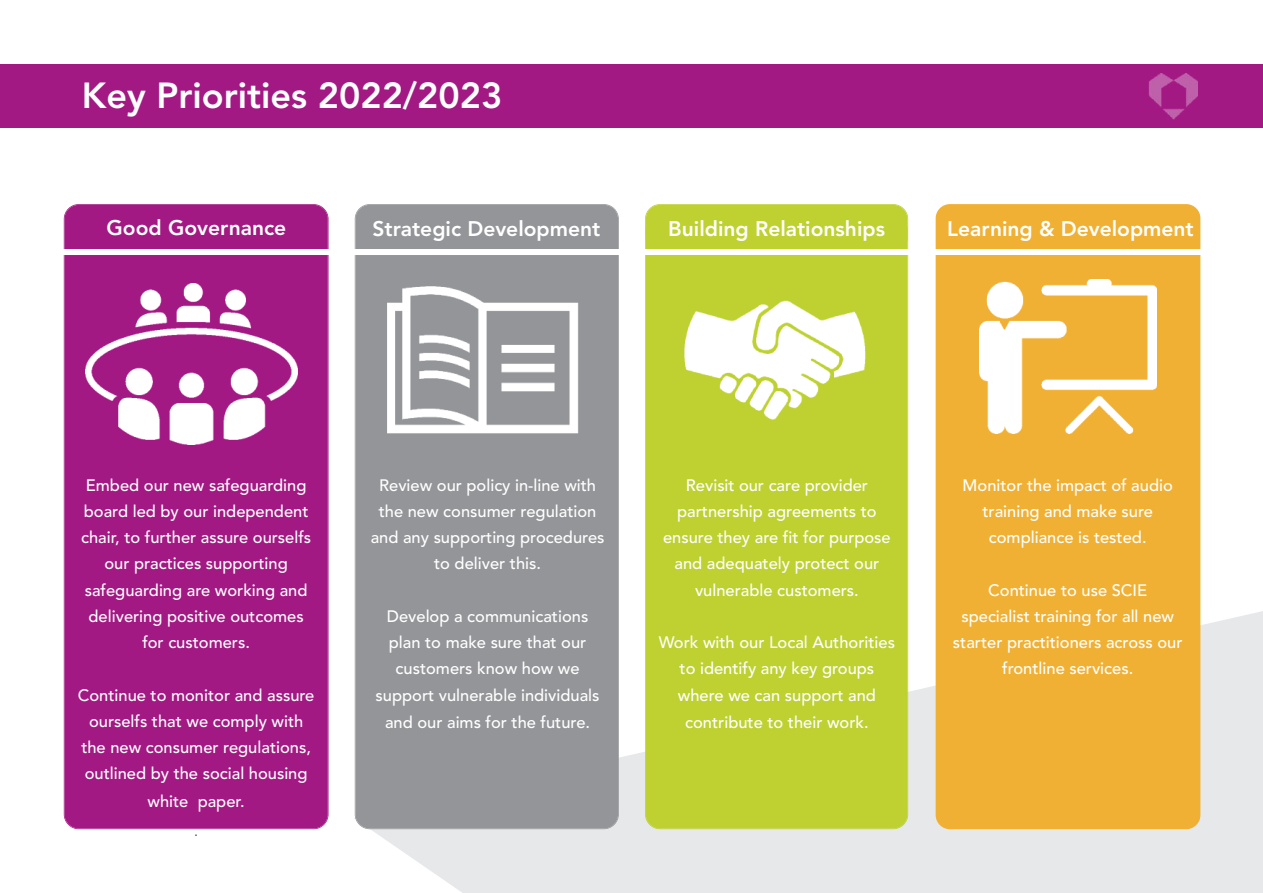
<style>
.page{position:relative;width:1263px;height:893px;background:#fff}
.page>*{position:absolute;margin:0;border:0;box-sizing:border-box;transform-origin:0 0}
.t1{font:800 36px "Avenir";color:#fff}
.t2{font:800 21px "Avenir";color:#fff}
.t3{font:300 18px "Avenir";color:#5a5a5d}
.t4{font:500 16.5px/26.2px "Avenir";color:#fff;text-align:center}
</style>
<div class="page">
<svg style="left:354px;top:597px;width:909px;height:296px;background:#eaebeb"></svg>
<div style="left:936px;top:204px;width:264px;height:625px;background:#f0b033;border-radius:14px"></div>
<div style="left:355px;top:205px;width:263px;height:623px;background:#939598;border-radius:14px"></div>
<div style="left:355px;top:204px;width:264px;height:625px;border:2px solid #939598;border-radius:15px"></div>
<div style="left:646px;top:205px;width:261px;height:623px;background:#bed131;border-radius:14px"></div>
<div style="left:645px;top:204px;width:263px;height:625px;border:2px solid #bed131;border-radius:15px"></div>
<div style="left:65px;top:205px;width:263px;height:623px;background:#a31984;border-radius:14px"></div>
<div style="left:64px;top:204px;width:264px;height:625px;border:2px solid #a31984;border-radius:15px"></div>
<img style="left:85px;top:283px;width:213px;height:161px">
<img style="left:387px;top:286px;width:192px;height:148px">
<img style="left:684px;top:300px;width:182px;height:120px">
<img style="left:979px;top:280px;width:177px;height:153px">
<div style="left:0;top:64px;width:1263px;height:64px;background:#a31984"></div>
<img style="left:1149px;top:74px;width:48px;height:45px">
<div style="left:646px;top:215px;width:261px;height:37px;background:#bed131;border-radius:14px"></div>
<div style="left:44px;top:249px;width:1206px;height:6px;background:#fff"></div>
<h1 class="t1" style="left:82px;top:67px;width:422px">Key Priorities 2022/2023</h1>
<p class="t2" style="left:107px;top:212px;width:181px">Good Governance</p>
<p class="t2" style="left:372px;top:213px;width:229px">Strategic Development</p>
<p class="t2" style="left:668px;top:213px;width:218px">Building Relationships</p>
<p class="t2" style="left:947px;top:213px;width:248px">Learning &amp; Development</p>
<p class="t4" style="left:81px;top:471px;width:232px">Embed our new safeguarding board led by our independent chair, to further assure ourselfs our practices supporting safeguarding are working and delivering positive outcomes for customers.</p>
<p class="t4" style="left:78px;top:681px;width:238px">Continue to monitor and assure ourselfs that we comply with the new consumer regulations, outlined by the social housing</p>
<p class="t4" style="left:148px;top:787px;width:99px">white paper.</p>
<p class="t3" style="left:194px;top:819px;width:6px">.</p>
<p class="t4" style="left:371px;top:471px;width:235px">Review our policy in-line with the new consumer regulation and any supporting procedures to deliver this.</p>
<p class="t4" style="left:376px;top:602px;width:225px">Develop a communications plan to make sure that our customers know how we support vulnerable individuals</p>
<p class="t4" style="left:385px;top:708px;width:207px">and our aims for the future.</p>
<p class="t4" style="left:663px;top:471px;width:229px">Revisit our care provider partnership agreements to ensure they are fit for purpose and adequately protect our vulnerable customers.</p>
<p class="t4" style="left:659px;top:628px;width:238px">Work with our Local Authorities to identify any key groups where we can support and</p>
<p class="t4" style="left:685px;top:708px;width:185px">contribute to their work.</p>
<p class="t4" style="left:962px;top:471px;width:212px">Monitor the impact of audio training and make sure compliance is tested.</p>
<p class="t4" style="left:953px;top:576px;width:231px">Continue to use SCIE specialist training for all new starter practitioners across our frontline services.</p>
</div>
